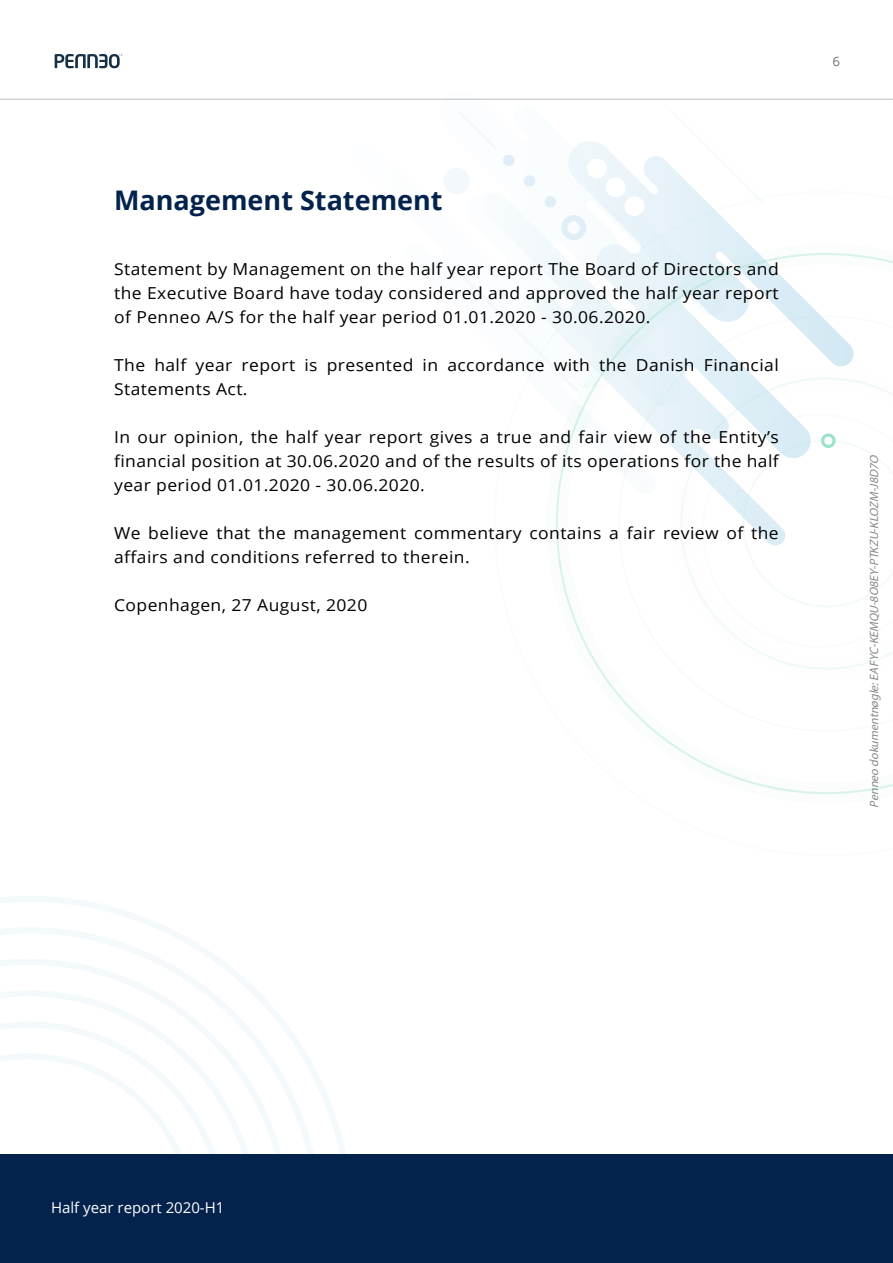
<style>
.page{position:relative;width:893px;height:1263px;background:#fff}
.page>*{position:absolute;margin:0;border:0;box-sizing:border-box;transform-origin:0 0}
.t1{font:700 27px "Open Sans";color:#03224c}
.t2{font:16.5px/24px "Open Sans";letter-spacing:.025em;color:#000;text-align:justify;scale:1.06 1}
.t3{font:15px "Open Sans";color:#fff}
.t4{font:13.5px "Maven Pro";color:#6d6e71}
.t5{font:italic 12px "Myriad Pro";color:#888}
</style>
<div class="page">
<svg style="left:507px;top:141px;width:163px;height:50px"></svg>
<svg style="left:458px;top:111px;width:38px;height:38px"></svg>
<svg style="left:606px;top:177px;width:38px;height:14px"></svg>
<div style="left:587px;top:159px;width:20px;height:19px;background:#fff;border-radius:10px"></div>
<svg style="left:503px;top:155px;width:33px;height:32px"></svg>
<svg style="left:670px;top:165px;width:26px;height:26px"></svg>
<svg style="left:463px;top:276px;width:31px;height:33px"></svg>
<div style="left:443px;top:168px;width:27px;height:26px;background:#f2f8fb;border-radius:50%"></div>
<svg style="left:494px;top:191px;width:267px;height:189px"></svg>
<svg style="left:547px;top:244px;width:346px;height:550px"></svg>
<svg style="left:702px;top:414px;width:191px;height:234px"></svg>
<svg style="left:0;top:896px;width:345px;height:258px"></svg>
<svg style="left:0;top:927px;width:321px;height:227px"></svg>
<svg style="left:259px;top:959px;width:31px;height:94px"></svg>
<svg style="left:0;top:945px;width:259px;height:108px"></svg>
<svg style="left:0;top:1053px;width:295px;height:101px"></svg>
<div style="left:0;top:1154px;width:893px;height:109px;background:#03224c"></div>
<hr style="left:0;top:99px;width:893px;height:1px;background:#bcbec0">
<svg style="left:55px;top:54px;width:67px;height:14px"></svg>
<h1 class="t1" style="left:114px;top:189px;width:330px">Management Statement</h1>
<p class="t2" style="left:114px;top:259px;width:629px">Statement by Management on the half year report The Board of Directors and the Executive Board have today considered and approved the half year report of Penneo A/S for the half year period 01.01.2020 - 30.06.2020.</p>
<p class="t2" style="left:114px;top:355px;width:629px">The half year report is presented in accordance with the Danish Financial<br>Statements Act.</p>
<p class="t2" style="left:114px;top:427px;width:629px">In our opinion, the half year report gives a true and fair view of the Entity’s financial position at 30.06.2020 and of the results of its operations for the half year period 01.01.2020 - 30.06.2020.</p>
<p class="t2" style="left:114px;top:523px;width:629px">We believe that the management commentary contains a fair review of the affairs and conditions referred to therein.</p>
<p class="t2" style="left:114px;top:595px;width:240px">Copenhagen, 27 August, 2020</p>
<p class="t4" style="left:832px;top:54px;width:9px">6</p>
<p class="t5" style="left:869px;top:807px;width:356px;rotate:-90deg">Penneo dokumentnøgle:EAFYC-KEMQU-8O8EY-PTKZU-KLOZM-J8D7O</p>
<p class="t3" style="left:51px;top:1201px;width:175px">Half year report 2020-H1</p>
</div>
